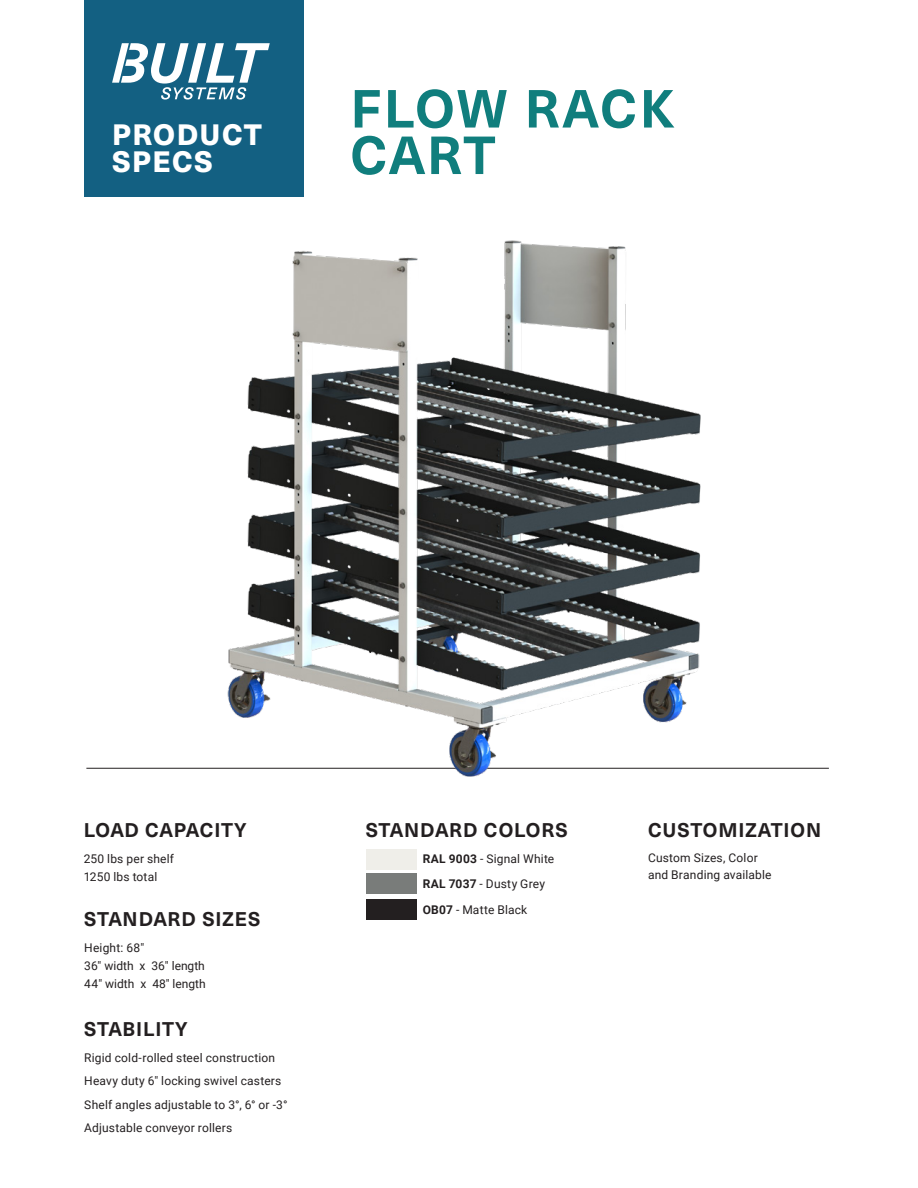
<style>
.page{position:relative;width:918px;height:1188px;background:#fff}
.page>*{position:absolute;margin:0;border:0;box-sizing:border-box;transform-origin:0 0}
.t1{font:700 52.65px/46.5px "Neue Haas Unica W1 G";letter-spacing:.03em;color:#107e7d}
.t2{font:800 28.95px/27px "Neue Haas Unica W1 G";letter-spacing:.05em;color:#fff}
.t3{font:700 19.5px "Neue Haas Unica W1 G";letter-spacing:.04em;color:#231f20}
.Box_1__Text{font:12px/18px "Roboto";letter-spacing:.015em;color:#231f20}
.s1{font-weight:700}
</style>
<div class="page">
<hr style="left:86px;top:768px;width:743px;height:1px;background:#231f20">
<div style="left:366px;top:849px;width:51px;height:20px;background:#efeee9"></div>
<div style="left:366px;top:874px;width:51px;height:20px;background:#797c7a"></div>
<div style="left:366px;top:899px;width:51px;height:21px;background:#231f20"></div>
<img style="left:164px;top:240px;width:591px;height:537px">
<div style="left:84px;top:0;width:219px;height:197px;background:#136082"></div>
<svg style="left:112px;top:43px;width:158px;height:57px"></svg>
<p class="t2" style="left:112px;top:120px;width:151px">PRODUCT<br>SPECS</p>
<p class="t1" style="left:350px;top:82px;width:326px">FLOW RACK<br>CART</p>
<p class="t3" style="left:84px;top:815px;width:165px">LOAD CAPACITY</p>
<p class="Box_1__Text" style="left:84px;top:849px;width:92px">250 lbs per shelf<br>1250 lbs total</p>
<p class="t3" style="left:84px;top:905px;width:178px">STANDARD SIZES</p>
<p class="Box_1__Text" style="left:84px;top:938px;width:62px">Height: 68"</p>
<p class="Box_1__Text" style="left:84px;top:956px;width:122px">36" width x 36" length</p>
<p class="Box_1__Text" style="left:84px;top:974px;width:123px">44" width x 48" length</p>
<p class="t3" style="left:84px;top:1014px;width:105px">STABILITY</p>
<p class="Box_1__Text" style="left:84px;top:1048px;width:192px">Rigid cold-rolled steel construction</p>
<p class="Box_1__Text" style="left:84px;top:1071px;width:199px">Heavy duty 6" locking swivel casters</p>
<p class="Box_1__Text" style="left:84px;top:1095px;width:205px">Shelf angles adjustable to 3°, 6° or -3°</p>
<p class="Box_1__Text" style="left:84px;top:1118px;width:150px">Adjustable conveyor rollers</p>
<p class="t3" style="left:366px;top:815px;width:203px">STANDARD COLORS</p>
<p class="Box_1__Text" style="left:423px;top:849px;width:133px"><span class="s1">RAL 9003</span> - Signal White</p>
<p class="Box_1__Text" style="left:423px;top:875px;width:124px"><span class="s1">RAL 7037</span> - Dusty Grey</p>
<p class="Box_1__Text" style="left:423px;top:900px;width:106px"><span class="s1">OB07</span> - Matte Black</p>
<p class="t3" style="left:648px;top:815px;width:175px">CUSTOMIZATION</p>
<p class="Box_1__Text" style="left:648px;top:849px;width:125px;line-height:17.2px">Custom Sizes, Color and Branding available</p>
</div>
